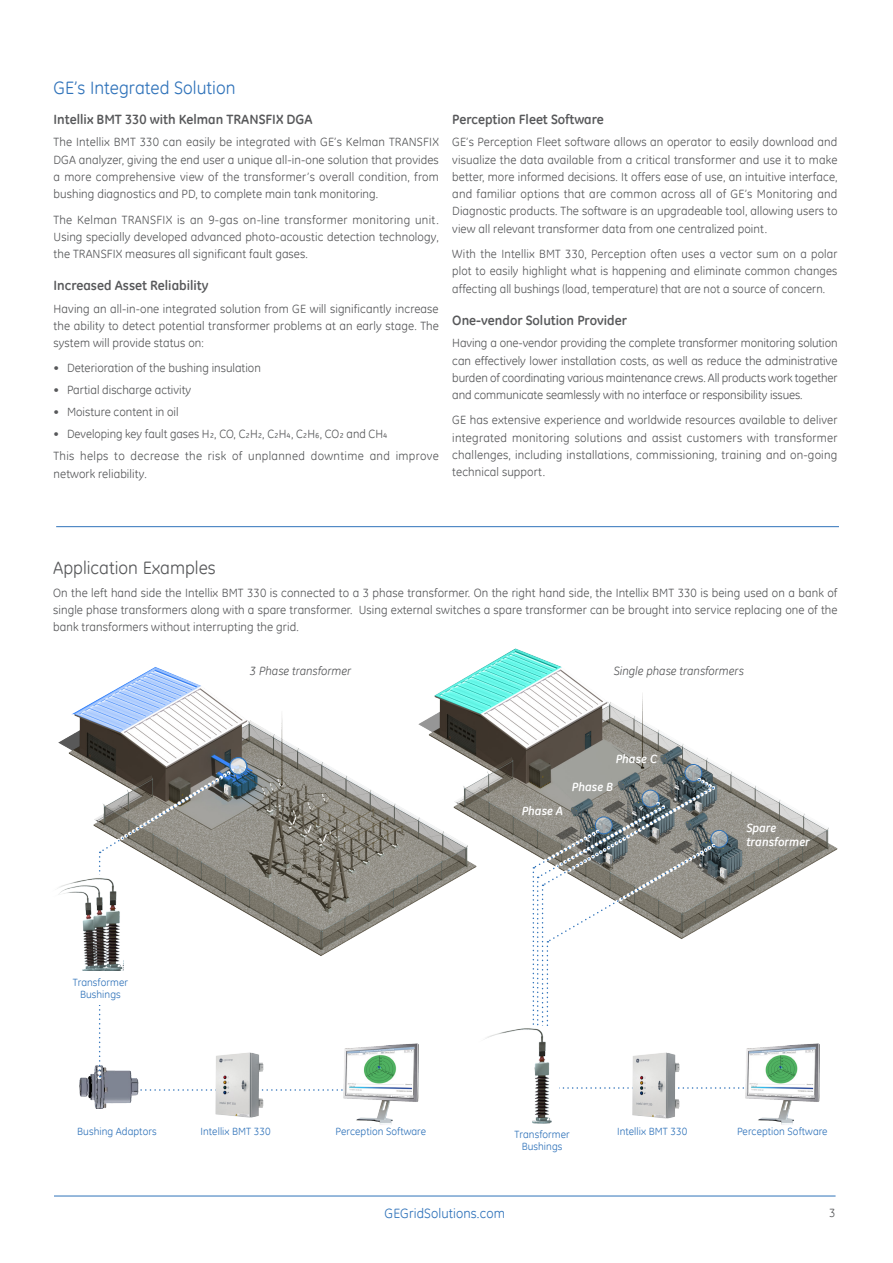
<style>
.page{position:relative;width:893px;height:1263px;background:#fff}
.page>*{position:absolute;margin:0;border:0;box-sizing:border-box;transform-origin:0 0}
.t1{font:18px "GE Inspira";color:#3073ba}
.t2{font:18px "GE Inspira";color:#57585a}
.t3{font:700 13.5px "GE Inspira";color:#57585a}
.t4{font:13.5px "GE Inspira";letter-spacing:.005em;color:#3073ba}
.t5{font:12px/17.2px "GE Inspira";letter-spacing:.005em;color:#57585a;text-align:justify}
.t6{font:12px/22.6px "GE Inspira";letter-spacing:.025em;color:#57585a}
.t7{font:italic 12px "GE Inspira";color:#57585a}
.t8{font:italic 700 12px/13.5px "GE Inspira";color:#fff}
.t9{font:10.5px/12px "GE Inspira";letter-spacing:.005em;color:#3073ba;text-align:center}
</style>
<div class="page">
<hr style="left:54px;top:1195px;width:782px;height:1px;background:#3073ba">
<hr style="left:56px;top:526px;width:783px;height:1px;background:#3073ba">
<img style="left:58px;top:667px;width:355px;height:289px">
<svg style="left:155px;top:1089px;width:183px;height:2px"></svg>
<svg style="left:559px;top:1087px;width:181px;height:2px"></svg>
<img style="left:79px;top:1065px;width:76px;height:44px">
<img style="left:208px;top:1052px;width:62px;height:66px">
<img style="left:624px;top:1052px;width:63px;height:67px">
<svg style="left:99px;top:770px;width:134px;height:307px"></svg>
<img style="left:57px;top:876px;width:66px;height:96px">
<div style="left:55px;top:972px;width:91px;height:33px;background:#fff"></div>
<img style="left:413px;top:648px;width:425px;height:272px">
<div style="left:230px;top:758px;width:17px;height:17px;border:1px solid #3073ba;border-radius:50%"></div>
<svg style="left:230px;top:757px;width:17px;height:17px"></svg>
<div style="left:229px;top:757px;width:18px;height:18px;border:1px solid #3073ba;border-radius:50%"></div>
<svg style="left:685px;top:764px;width:17px;height:17px"></svg>
<div style="left:685px;top:764px;width:17px;height:18px;border:1px solid #3073ba;border-radius:50%"></div>
<svg style="left:711px;top:830px;width:17px;height:17px"></svg>
<div style="left:710px;top:830px;width:18px;height:18px;border:1px solid #3073ba;border-radius:50%"></div>
<svg style="left:531px;top:830px;width:2px;height:195px"></svg>
<svg style="left:533px;top:779px;width:181px;height:247px"></svg>
<img style="left:485px;top:1028px;width:67px;height:96px">
<img style="left:341px;top:1043px;width:78px;height:82px">
<img style="left:742px;top:1043px;width:78px;height:82px">
<h1 class="t1" style="left:54px;top:77px;width:183px">GE’s Integrated Solution</h1>
<p class="t3" style="left:54px;top:110px;width:261px">Intellix BMT 330 with Kelman TRANSFIX DGA</p>
<p class="t5" style="left:54px;top:133px;width:387px">The Intellix BMT 330 can easily be integrated with GE’s Kelman TRANSFIX DGA analyzer, giving the end user a unique all-in-one solution that provides a more comprehensive view of the transformer’s overall condition, from bushing diagnostics and PD, to complete main tank monitoring.</p>
<p class="t5" style="left:54px;top:211px;width:387px">The Kelman TRANSFIX is an 9-gas on-line transformer monitoring unit.<br>Using specially developed advanced photo-acoustic detection technology, the TRANSFIX measures all significant fault gases.</p>
<p class="t3" style="left:54px;top:277px;width:156px">Increased Asset Reliability</p>
<p class="t5" style="left:54px;top:300px;width:387px">Having an all-in-one integrated solution from GE will significantly increase the ability to detect potential transformer problems at an early stage. The system will provide status on:</p>
<p class="t5" style="left:54px;top:359px;width:209px">• Deterioration of the bushing insulation</p>
<p class="t5" style="left:54px;top:381px;width:139px">• Partial discharge activity</p>
<p class="t5" style="left:54px;top:403px;width:127px">• Moisture content in oil</p>
<p class="t6" style="left:54px;top:422px;width:387px">• Developing key fault gases H₂, CO, C₂H₂, C₂H₄, C₂H₆, CO₂ and CH₄<br>This helps to decrease the risk of unplanned downtime and improve</p>
<p class="t5" style="left:54px;top:464px;width:95px">network reliability.</p>
<p class="t3" style="left:452px;top:110px;width:153px">Perception Fleet Software</p>
<p class="t5" style="left:452px;top:133px;width:387px">GE’s Perception Fleet software allows an operator to easily download and visualize the data available from a critical transformer and use it to make better, more informed decisions. It offers ease of use, an intuitive interface, and familiar options that are common across all of GE’s Monitoring and Diagnostic products. The software is an upgradeable tool, allowing users to view all relevant transformer data from one centralized point.</p>
<p class="t5" style="left:452px;top:245px;width:387px">With the Intellix BMT 330, Perception often uses a vector sum on a polar plot to easily highlight what is happening and eliminate common changes affecting all bushings (load, temperature) that are not a source of concern.</p>
<p class="t3" style="left:452px;top:311px;width:176px">One-vendor Solution Provider</p>
<p class="t5" style="left:452px;top:334px;width:387px">Having a one-vendor providing the complete transformer monitoring solution can effectively lower installation costs, as well as reduce the administrative burden of coordinating various maintenance crews. All products work together and communicate seamlessly with no interface or responsibility issues.</p>
<p class="t5" style="left:452px;top:411px;width:387px">GE has extensive experience and worldwide resources available to deliver integrated monitoring solutions and assist customers with transformer challenges, including installations, commissioning, training and on-going technical support.</p>
<h1 class="t2" style="left:53px;top:556px;width:164px">Application Examples</h1>
<p class="t5" style="left:53px;top:584px;width:786px">On the left hand side the Intellix BMT 330 is connected to a 3 phase transformer. On the right hand side, the Intellix BMT 330 is being used on a bank of single phase transformers along with a spare transformer. Using external switches a spare transformer can be brought into service replacing one of the bank transformers without interrupting the grid.</p>
<p class="t7" style="left:250px;top:664px;width:103px">3 Phase transformer</p>
<p class="t7" style="left:614px;top:664px;width:132px">Single phase transformers</p>
<p class="t8" style="left:616px;top:752px;width:43px">Phase C</p>
<p class="t9" style="left:73px;top:976px;width:57px">Transformer<br>Bushings</p>
<p class="t8" style="left:522px;top:804px;width:43px">Phase A</p>
<p class="t8" style="left:572px;top:780px;width:43px">Phase B</p>
<p class="t8" style="left:746px;top:821px;width:65px">Spare transformer</p>
<p class="t9" style="left:77px;top:1125px;width:81px">Bushing Adaptors</p>
<p class="t9" style="left:200px;top:1125px;width:72px">Intellix BMT 330</p>
<p class="t9" style="left:336px;top:1125px;width:92px">Perception Software</p>
<p class="t9" style="left:617px;top:1125px;width:72px">Intellix BMT 330</p>
<p class="t9" style="left:737px;top:1125px;width:92px">Perception Software</p>
<p class="t9" style="left:514px;top:1128px;width:57px">Transformer<br>Bushings</p>
<p class="t4" style="left:385px;top:1204px;width:122px">GEGridSolutions.com</p>
<p class="t5" style="left:829px;top:1203px;width:8px">3</p>
</div>
